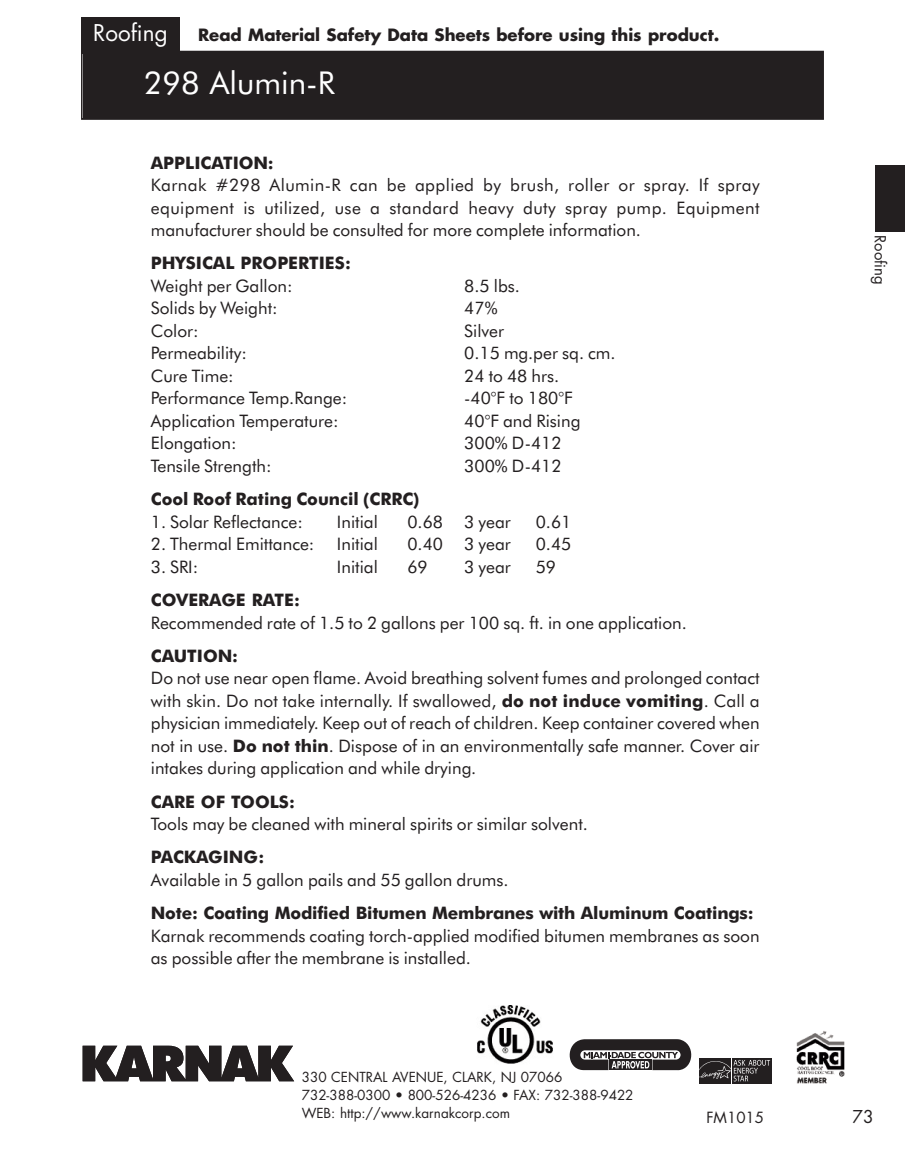
<style>
.page{position:relative;width:905px;height:1161px;background:#fff}
.page>*{position:absolute;margin:0;border:0;box-sizing:border-box;transform-origin:0 0}
.t1{font:31.5px "Futura BT";color:#fff}
.t2{font:22.5px "Futura";color:#fff}
.t3{font:17.25px/22.5px "Futura BT";color:#231f20;text-align:justify}
.t4{font:700 17.25px "Futura BT";color:#231f20}
.t5{font:17.25px "Futura";color:#231f20}
.t6{font:700 16.5px "Futura";color:#231f20}
.t7{font:15px "Futura";color:#231f20}
.t8{font:13.5px/17.7px "Futura";color:#231f20}
.s1{font-weight:700}
</style>
<div class="page">
<div style="left:82px;top:52px;width:740px;height:66px;background:#231f20"></div>
<div style="left:81px;top:51px;width:743px;height:69px;border:2px solid #231f20"></div>
<div style="left:81px;top:18px;width:99px;height:36px;background:#231f20"></div>
<div style="left:874px;top:165px;width:30px;height:66px;background:#231f20"></div>
<svg style="left:83px;top:1046px;width:211px;height:35px"></svg>
<div style="left:698px;top:1058px;width:73px;height:25px;background:#231f20"></div>
<svg style="left:569px;top:1039px;width:201px;height:45px"></svg>
<img style="left:796px;top:1031px;width:49px;height:53px">
<img style="left:477px;top:1006px;width:76px;height:58px">
<h2 class="t2" style="left:93px;top:23px;width:76px">Roofing</h2>
<p class="t6" style="left:198px;top:27px;width:523px">Read Material Safety Data Sheets before using this product.</p>
<h1 class="t1" style="left:144px;top:70px;width:192px">298 Alumin-R</h1>
<p class="t4" style="left:151px;top:156px;width:124px">APPLICATION:</p>
<p class="t3" style="left:151px;top:175px;width:610px">Karnak #298 Alumin-R can be applied by brush, roller or spray. If spray equipment is utilized, use a standard heavy duty spray pump. Equipment manufacturer should be consulted for more complete information.</p>
<p class="t4" style="left:151px;top:256px;width:201px">PHYSICAL PROPERTIES:</p>
<p class="t3" style="left:151px;top:276px;width:143px">Weight per Gallon:</p>
<p class="t3" style="left:464px;top:276px;width:57px">8.5 lbs.</p>
<p class="t3" style="left:151px;top:299px;width:128px">Solids by Weight:</p>
<p class="t3" style="left:464px;top:299px;width:35px">47%</p>
<p class="t3" style="left:151px;top:321px;width:49px">Color:</p>
<p class="t3" style="left:464px;top:321px;width:41px">Silver</p>
<p class="t3" style="left:151px;top:344px;width:97px">Permeability:</p>
<p class="t3" style="left:464px;top:344px;width:153px">0.15 mg.per sq. cm.</p>
<p class="t3" style="left:151px;top:366px;width:84px">Cure Time:</p>
<p class="t3" style="left:464px;top:366px;width:96px">24 to 48 hrs.</p>
<p class="t3" style="left:151px;top:389px;width:198px">Performance Temp.Range:</p>
<p class="t3" style="left:464px;top:389px;width:110px">-40°F to 180°F</p>
<p class="t3" style="left:151px;top:411px;width:189px">Application Temperature:</p>
<p class="t3" style="left:464px;top:411px;width:118px">40°F and Rising</p>
<p class="t3" style="left:151px;top:434px;width:87px">Elongation:</p>
<p class="t3" style="left:464px;top:434px;width:99px">300% D-412</p>
<p class="t3" style="left:151px;top:456px;width:122px">Tensile Strength:</p>
<p class="t3" style="left:464px;top:456px;width:99px">300% D-412</p>
<p class="t4" style="left:151px;top:492px;width:270px">Cool Roof Rating Council (CRRC)</p>
<p class="t3" style="left:151px;top:512px;width:154px">1. Solar Reflectance:</p>
<p class="t3" style="left:337px;top:512px;width:42px">Initial</p>
<p class="t3" style="left:407px;top:512px;width:105px">0.68 3 year</p>
<p class="t3" style="left:536px;top:512px;width:37px">0.61</p>
<p class="t3" style="left:151px;top:534px;width:165px">2. Thermal Emittance:</p>
<p class="t3" style="left:337px;top:534px;width:42px">Initial</p>
<p class="t3" style="left:407px;top:534px;width:105px">0.40 3 year</p>
<p class="t3" style="left:536px;top:534px;width:37px">0.45</p>
<p class="t3" style="left:151px;top:557px;width:49px">3. SRI:</p>
<p class="t3" style="left:337px;top:557px;width:42px">Initial</p>
<p class="t3" style="left:407px;top:557px;width:22px">69</p>
<p class="t3" style="left:464px;top:557px;width:48px">3 year</p>
<p class="t3" style="left:536px;top:557px;width:22px">59</p>
<p class="t4" style="left:151px;top:593px;width:151px">COVERAGE RATE:</p>
<p class="t3" style="left:151px;top:613px;width:537px">Recommended rate of 1.5 to 2 gallons per 100 sq. ft. in one application.</p>
<p class="t4" style="left:151px;top:649px;width:89px">CAUTION:</p>
<p class="t3" style="left:151px;top:668px;width:610px">Do not use near open flame. Avoid breathing solvent fumes and prolonged contact with skin. Do not take internally. If swallowed, <span class="s1">do not induce vomiting</span>. Call a physician immediately. Keep out of reach of children. Keep container covered when not in use. <span class="s1">Do not thin</span>. Dispose of in an environmentally safe manner. Cover air intakes during application and while drying.</p>
<p class="t4" style="left:151px;top:795px;width:146px">CARE OF TOOLS:</p>
<p class="t3" style="left:151px;top:814px;width:438px">Tools may be cleaned with mineral spirits or similar solvent.</p>
<p class="t4" style="left:151px;top:850px;width:115px">PACKAGING:</p>
<p class="t3" style="left:151px;top:870px;width:359px">Available in 5 gallon pails and 55 gallon drums.</p>
<p class="t4" style="left:151px;top:906px;width:604px">Note: Coating Modified Bitumen Membranes with Aluminum Coatings:</p>
<p class="t3" style="left:151px;top:926px;width:610px">Karnak recommends coating torch-applied modified bitumen membranes as soon as possible after the membrane is installed.</p>
<p class="t8" style="left:302px;top:1070px;width:333px">330 CENTRAL AVENUE, CLARK, NJ 07066<br>732-388-0300 • 800-526-4236 • FAX: 732-388-9422<br>WEB: http://www.karnakcorp.com</p>
<p class="t7" style="left:706px;top:1111px;width:59px">FM1015</p>
<p class="t7" style="left:887px;top:235px;width:51px;rotate:90deg">Roofing</p>
<p class="t5" style="left:852px;top:1109px;width:23px">73</p>
</div>
